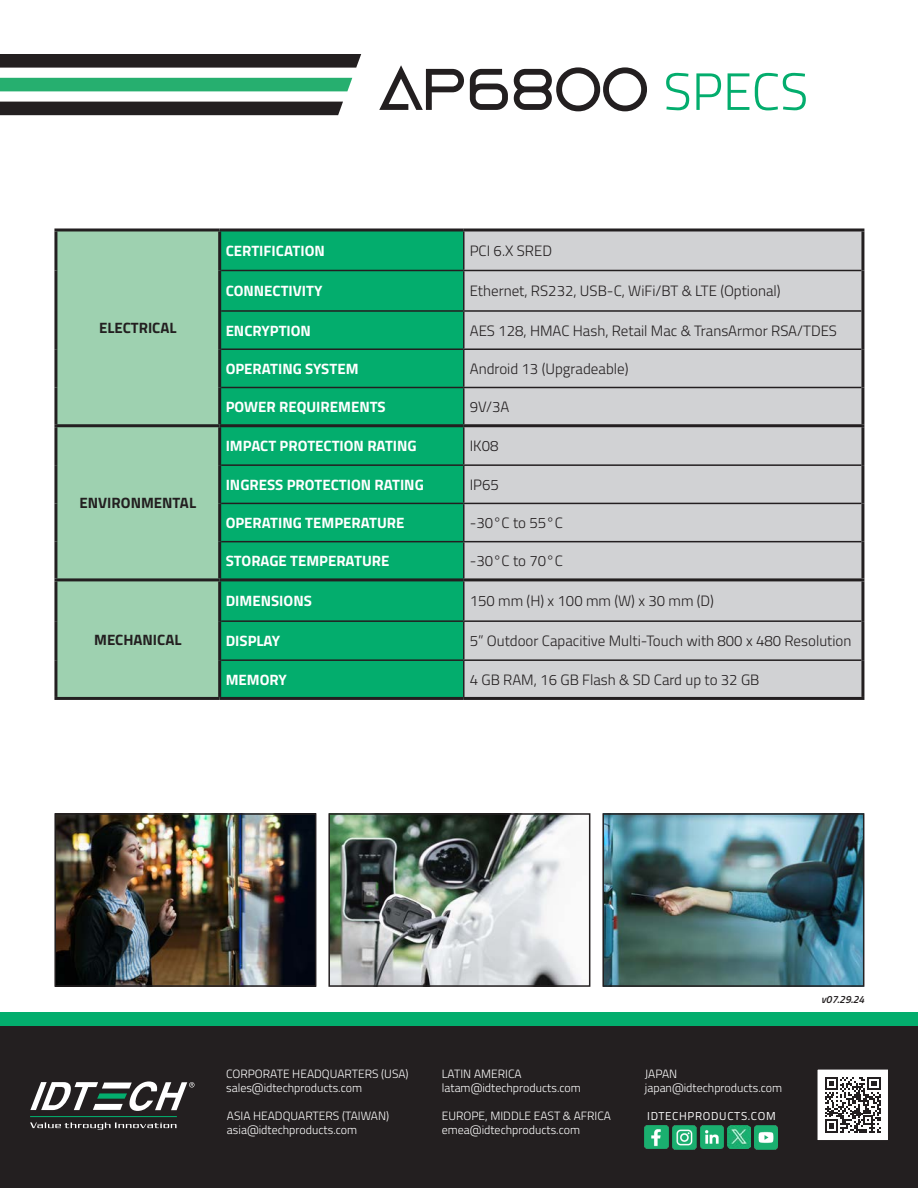
<style>
.page{position:relative;width:918px;height:1188px;background:#fff}
.page>*{position:absolute;margin:0;border:0;box-sizing:border-box;transform-origin:0 0}
.t1{font:60px "Mandatory Plaything";color:#231f20}
.t2{font:300 15px "Titillium";color:#231f20}
.t3{font:700 15px "Titillium";color:#fff}
.t4{font:700 15px "Titillium";color:#231f20}
.t5{font:300 12px "Titillium";color:#fff}
.t6{font:11.55px "Titillium";letter-spacing:.06em;color:#fff}
.t7{font:italic 600 10.5px "Titillium";color:#231f20}
.s1{font-family:"Titillium";font-weight:300;font-size:52.5px;color:#03ad6d}
</style>
<div class="page">
<svg style="left:0;top:54px;width:361px;height:14px"></svg>
<div style="left:0;top:78px;width:352px;height:13px;background:#26af6f"></div>
<div style="left:0;top:102px;width:343px;height:13px;background:#231f20"></div>
<div style="left:0;top:1013px;width:918px;height:175px;background:#03ad6d"></div>
<div style="left:0;top:1026px;width:918px;height:162px;background:#231f20"></div>
<div style="left:57px;top:231px;width:161px;height:466px;background:#9ed1b0"></div>
<div style="left:221px;top:231px;width:242px;height:466px;background:#03ad6d"></div>
<div style="left:465px;top:231px;width:396px;height:466px;background:#d1d2d4"></div>
<hr style="left:463px;top:581px;width:2px;height:39px;background:#231f20">
<hr style="left:221px;top:620px;width:243px;height:2px;background:#231f20">
<hr style="left:464px;top:620px;width:397px;height:2px;background:#231f20">
<hr style="left:463px;top:622px;width:2px;height:37px;background:#231f20">
<hr style="left:221px;top:659px;width:243px;height:2px;background:#231f20">
<hr style="left:464px;top:659px;width:397px;height:2px;background:#231f20">
<hr style="left:463px;top:661px;width:2px;height:36px;background:#231f20">
<hr style="left:54px;top:581px;width:3px;height:40px;background:#231f20">
<hr style="left:218px;top:581px;width:3px;height:40px;background:#231f20">
<hr style="left:861px;top:581px;width:3px;height:40px;background:#231f20">
<hr style="left:54px;top:621px;width:3px;height:39px;background:#231f20">
<hr style="left:218px;top:621px;width:3px;height:39px;background:#231f20">
<hr style="left:861px;top:621px;width:3px;height:39px;background:#231f20">
<hr style="left:54px;top:660px;width:3px;height:37px;background:#231f20">
<hr style="left:218px;top:660px;width:3px;height:37px;background:#231f20">
<hr style="left:861px;top:660px;width:3px;height:37px;background:#231f20">
<hr style="left:54px;top:697px;width:166px;height:3px;background:#231f20">
<hr style="left:220px;top:697px;width:244px;height:3px;background:#231f20">
<hr style="left:464px;top:697px;width:400px;height:3px;background:#231f20">
<hr style="left:54px;top:228px;width:166px;height:3px;background:#231f20">
<hr style="left:54px;top:231px;width:3px;height:39px;background:#231f20">
<hr style="left:220px;top:228px;width:244px;height:3px;background:#231f20">
<hr style="left:218px;top:231px;width:3px;height:39px;background:#231f20">
<hr style="left:464px;top:228px;width:400px;height:3px;background:#231f20">
<hr style="left:861px;top:231px;width:3px;height:39px;background:#231f20">
<hr style="left:54px;top:270px;width:3px;height:41px;background:#231f20">
<hr style="left:218px;top:270px;width:3px;height:41px;background:#231f20">
<hr style="left:861px;top:270px;width:3px;height:41px;background:#231f20">
<hr style="left:54px;top:311px;width:3px;height:38px;background:#231f20">
<hr style="left:218px;top:311px;width:3px;height:38px;background:#231f20">
<hr style="left:861px;top:311px;width:3px;height:38px;background:#231f20">
<hr style="left:54px;top:349px;width:3px;height:38px;background:#231f20">
<hr style="left:218px;top:349px;width:3px;height:38px;background:#231f20">
<hr style="left:861px;top:349px;width:3px;height:38px;background:#231f20">
<hr style="left:54px;top:387px;width:3px;height:37px;background:#231f20">
<hr style="left:218px;top:387px;width:3px;height:37px;background:#231f20">
<hr style="left:861px;top:387px;width:3px;height:37px;background:#231f20">
<hr style="left:463px;top:231px;width:2px;height:39px;background:#231f20">
<hr style="left:221px;top:270px;width:243px;height:1px;background:#231f20">
<hr style="left:464px;top:270px;width:397px;height:1px;background:#231f20">
<hr style="left:463px;top:271px;width:2px;height:39px;background:#231f20">
<hr style="left:221px;top:310px;width:243px;height:2px;background:#231f20">
<hr style="left:464px;top:310px;width:397px;height:2px;background:#231f20">
<hr style="left:463px;top:312px;width:2px;height:36px;background:#231f20">
<hr style="left:221px;top:348px;width:243px;height:2px;background:#231f20">
<hr style="left:464px;top:348px;width:397px;height:2px;background:#231f20">
<hr style="left:463px;top:350px;width:2px;height:37px;background:#231f20">
<hr style="left:221px;top:387px;width:243px;height:1px;background:#231f20">
<hr style="left:464px;top:387px;width:397px;height:1px;background:#231f20">
<hr style="left:463px;top:388px;width:2px;height:36px;background:#231f20">
<hr style="left:54px;top:424px;width:166px;height:3px;background:#231f20">
<hr style="left:54px;top:427px;width:3px;height:38px;background:#231f20">
<hr style="left:220px;top:424px;width:244px;height:3px;background:#231f20">
<hr style="left:218px;top:427px;width:3px;height:38px;background:#231f20">
<hr style="left:464px;top:424px;width:400px;height:3px;background:#231f20">
<hr style="left:861px;top:427px;width:3px;height:38px;background:#231f20">
<hr style="left:54px;top:465px;width:3px;height:38px;background:#231f20">
<hr style="left:218px;top:465px;width:3px;height:38px;background:#231f20">
<hr style="left:861px;top:465px;width:3px;height:38px;background:#231f20">
<hr style="left:54px;top:503px;width:3px;height:39px;background:#231f20">
<hr style="left:218px;top:503px;width:3px;height:39px;background:#231f20">
<hr style="left:861px;top:503px;width:3px;height:39px;background:#231f20">
<hr style="left:54px;top:542px;width:3px;height:36px;background:#231f20">
<hr style="left:218px;top:542px;width:3px;height:36px;background:#231f20">
<hr style="left:861px;top:542px;width:3px;height:36px;background:#231f20">
<hr style="left:54px;top:578px;width:166px;height:3px;background:#231f20">
<hr style="left:220px;top:578px;width:244px;height:3px;background:#231f20">
<hr style="left:464px;top:578px;width:400px;height:3px;background:#231f20">
<hr style="left:463px;top:427px;width:2px;height:37px;background:#231f20">
<hr style="left:221px;top:464px;width:243px;height:2px;background:#231f20">
<hr style="left:464px;top:464px;width:397px;height:2px;background:#231f20">
<hr style="left:463px;top:466px;width:2px;height:37px;background:#231f20">
<hr style="left:221px;top:503px;width:243px;height:1px;background:#231f20">
<hr style="left:464px;top:503px;width:397px;height:1px;background:#231f20">
<hr style="left:463px;top:504px;width:2px;height:37px;background:#231f20">
<hr style="left:221px;top:541px;width:243px;height:1px;background:#231f20">
<hr style="left:464px;top:541px;width:397px;height:1px;background:#231f20">
<hr style="left:463px;top:542px;width:2px;height:36px;background:#231f20">
<img style="left:645px;top:1126px;width:23px;height:23px">
<img style="left:672px;top:1126px;width:24px;height:23px">
<img style="left:700px;top:1126px;width:23px;height:23px">
<img style="left:728px;top:1126px;width:23px;height:23px">
<img style="left:755px;top:1126px;width:23px;height:23px">
<svg style="left:30px;top:1123px;width:147px;height:7px"></svg>
<hr style="left:30px;top:1116px;width:147px;height:1px;background:#03ad6d">
<svg style="left:30px;top:1081px;width:164px;height:30px"></svg>
<div style="left:817px;top:1069px;width:71px;height:72px;background:#fff"></div>
<svg style="left:825px;top:1077px;width:56px;height:56px"></svg>
<div style="left:817px;top:1069px;width:72px;height:72px;border:1px solid #231f20"></div>
<img style="left:605px;top:816px;width:256px;height:168px">
<div style="left:602px;top:813px;width:262px;height:174px;border:2px solid #231f20"></div>
<img style="left:57px;top:816px;width:256px;height:168px">
<div style="left:54px;top:813px;width:262px;height:174px;border:2px solid #231f20"></div>
<img style="left:331px;top:816px;width:249px;height:168px">
<div style="left:328px;top:813px;width:262px;height:174px;border:2px solid #231f20"></div>
<p class="t1" style="left:379px;top:63px;width:431px">aP6800 <span class="s1">SPECS</span></p>
<p class="t4" style="left:99px;top:317px;width:79px">ELECTRICAL</p>
<p class="t4" style="left:80px;top:492px;width:118px">ENVIRONMENTAL</p>
<p class="t4" style="left:94px;top:628px;width:89px">MECHANICAL</p>
<p class="t3" style="left:226px;top:239px;width:101px">CERTIFICATION</p>
<p class="t2" style="left:470px;top:240px;width:84px">PCI 6.X SRED</p>
<p class="t3" style="left:226px;top:280px;width:98px">CONNECTIVITY</p>
<p class="t2" style="left:470px;top:280px;width:312px">Ethernet, RS232, USB-C, WiFi/BT &amp; LTE (Optional)</p>
<p class="t3" style="left:226px;top:319px;width:87px">ENCRYPTION</p>
<p class="t2" style="left:470px;top:320px;width:369px">AES 128, HMAC Hash, Retail Mac &amp; TransArmor RSA/TDES</p>
<p class="t3" style="left:226px;top:357px;width:134px">OPERATING SYSTEM</p>
<p class="t2" style="left:470px;top:358px;width:160px">Android 13 (Upgradeable)</p>
<p class="t3" style="left:226px;top:396px;width:162px">POWER REQUIREMENTS</p>
<p class="t2" style="left:470px;top:396px;width:41px">9V/3A</p>
<p class="t3" style="left:226px;top:434px;width:193px">IMPACT PROTECTION RATING</p>
<p class="t2" style="left:470px;top:435px;width:30px">IK08</p>
<p class="t3" style="left:226px;top:473px;width:200px">INGRESS PROTECTION RATING</p>
<p class="t2" style="left:470px;top:474px;width:31px">IP65</p>
<p class="t3" style="left:226px;top:511px;width:180px">OPERATING TEMPERATURE</p>
<p class="t2" style="left:470px;top:512px;width:95px">-30°C to 55°C</p>
<p class="t3" style="left:226px;top:550px;width:165px">STORAGE TEMPERATURE</p>
<p class="t2" style="left:470px;top:550px;width:95px">-30°C to 70°C</p>
<p class="t3" style="left:226px;top:589px;width:88px">DIMENSIONS</p>
<p class="t2" style="left:470px;top:590px;width:246px">150 mm (H) x 100 mm (W) x 30 mm (D)</p>
<p class="t3" style="left:226px;top:630px;width:56px">DISPLAY</p>
<p class="t2" style="left:470px;top:630px;width:383px">5” Outdoor Capacitive Multi-Touch with 800 x 480 Resolution</p>
<p class="t3" style="left:226px;top:668px;width:63px">MEMORY</p>
<p class="t2" style="left:470px;top:669px;width:291px">4 GB RAM, 16 GB Flash &amp; SD Card up to 32 GB</p>
<p class="t5" style="left:226px;top:1065px;width:184px">CORPORATE HEADQUARTERS (USA)</p>
<p class="t5" style="left:226px;top:1079px;width:138px">sales@idtechproducts.com</p>
<p class="t5" style="left:227px;top:1107px;width:164px">ASIA HEADQUARTERS (TAIWAN)</p>
<p class="t5" style="left:227px;top:1121px;width:132px">asia@idtechproducts.com</p>
<p class="t5" style="left:442px;top:1065px;width:81px">LATIN AMERICA</p>
<p class="t5" style="left:442px;top:1079px;width:141px">latam@idtechproducts.com</p>
<p class="t5" style="left:442px;top:1107px;width:171px">EUROPE, MIDDLE EAST &amp; AFRICA</p>
<p class="t5" style="left:442px;top:1121px;width:140px">emea@idtechproducts.com</p>
<p class="t5" style="left:645px;top:1065px;width:34px">JAPAN</p>
<p class="t5" style="left:645px;top:1079px;width:139px">japan@idtechproducts.com</p>
<p class="t6" style="left:647px;top:1107px;width:130px">IDTECHPRODUCTS.COM</p>
<p class="t7" style="left:821px;top:991px;width:45px">v07.29.24</p>
</div>
